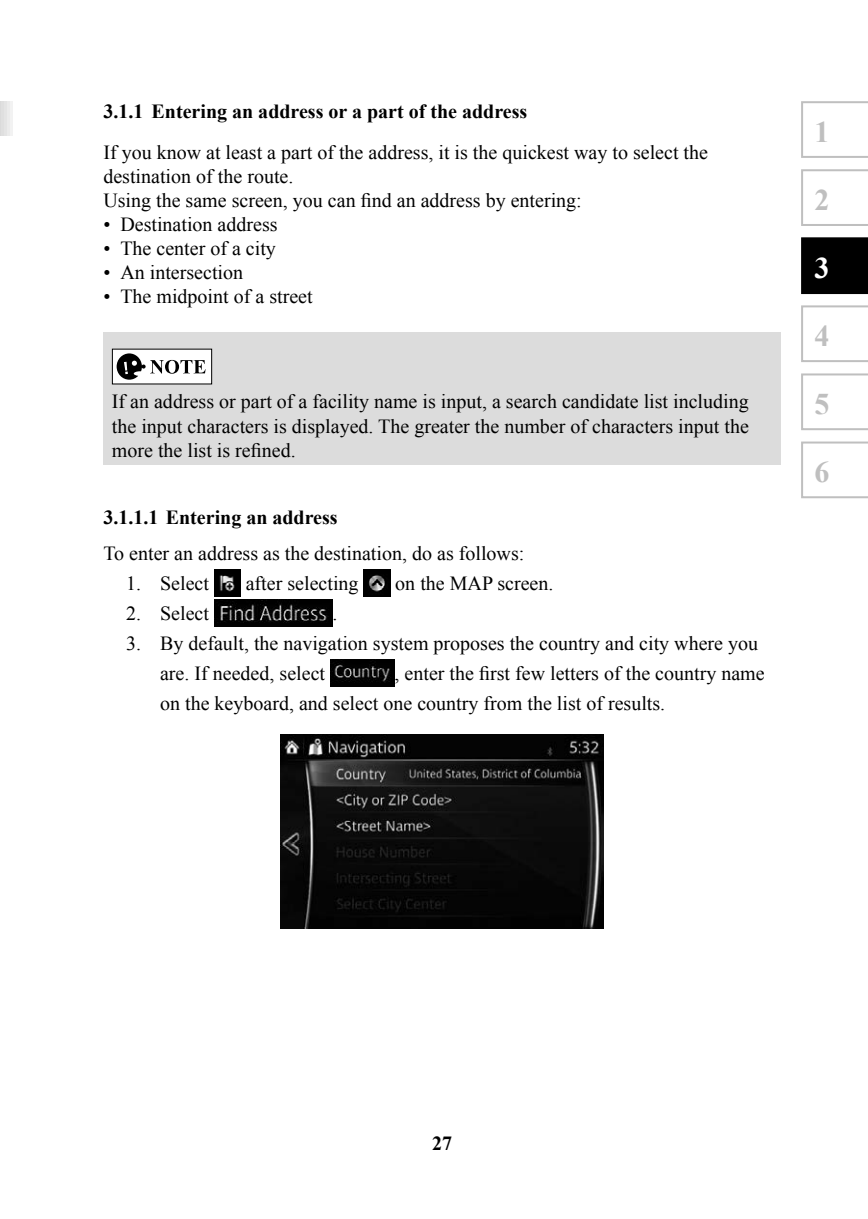
<style>
.page{position:relative;width:868px;height:1219px;background:#fff}
.page>*{position:absolute;margin:0;border:0;box-sizing:border-box;transform-origin:0 0}
.t1{font:700 30px "Times New Roman";color:#bfbfbf}
.t2{font:700 30px "Times New Roman";color:#fff}
.t3{font:20px/24px "Times New Roman";color:#000}
.t4{font:700 20px "Times New Roman";color:#000}
</style>
<div class="page">
<svg style="left:801px;top:101px;width:66px;height:57px"></svg>
<svg style="left:801px;top:169px;width:66px;height:57px"></svg>
<div style="left:801px;top:237px;width:66px;height:57px;background:#000"></div>
<svg style="left:801px;top:305px;width:66px;height:57px"></svg>
<svg style="left:801px;top:373px;width:66px;height:57px"></svg>
<svg style="left:801px;top:441px;width:66px;height:57px"></svg>
<svg style="left:0;top:101px;width:13px;height:34px"></svg>
<div style="left:103px;top:332px;width:678px;height:133px;background:#dcdcdc"></div>
<div style="left:112px;top:349px;width:100px;height:35px;background:#fff"></div>
<svg style="left:117px;top:353px;width:88px;height:26px"></svg>
<img style="left:214px;top:570px;width:27px;height:26px">
<img style="left:363px;top:570px;width:27px;height:26px">
<img style="left:214px;top:600px;width:118px;height:26px">
<img style="left:330px;top:660px;width:64px;height:26px">
<img style="left:281px;top:734px;width:322px;height:194px">
<p class="t4" style="left:103px;top:97px;width:425px">3.1.1 Entering an address or a part of the address</p>
<p class="t3" style="left:103px;top:140px;width:606px">If you know at least a part of the address, it is the quickest way to select the destination of the route.<br>Using the same screen, you can find an address by entering:</p>
<p class="t3" style="left:103px;top:212px;width:176px">• Destination address</p>
<p class="t3" style="left:103px;top:236px;width:174px">• The center of a city</p>
<p class="t3" style="left:103px;top:260px;width:141px">• An intersection</p>
<p class="t3" style="left:103px;top:284px;width:211px">• The midpoint of a street</p>
<p class="t3" style="left:112px;top:389px;width:638px;text-align:justify">If an address or part of a facility name is input, a search candidate list including the input characters is displayed. The greater the number of characters input the more the list is refined.</p>
<p class="t4" style="left:103px;top:504px;width:236px">3.1.1.1 Entering an address</p>
<p class="t3" style="left:103px;top:540px;width:422px">To enter an address as the destination, do as follows:</p>
<p class="t3" style="left:126px;top:570px;width:84px">1. Select</p>
<p class="t3" style="left:246px;top:570px;width:114px">after selecting</p>
<p class="t3" style="left:395px;top:570px;width:160px">on the MAP screen.</p>
<p class="t3" style="left:126px;top:600px;width:84px">2. Select</p>
<p class="t3" style="left:332px;top:600px;width:6px">.</p>
<p class="t3" style="left:160px;top:627px;width:599px;line-height:30px;text-indent:-34px">3. By default, the navigation system proposes the country and city where you are. If needed, select</p>
<p class="t3" style="left:160px;top:657px;width:606px;line-height:30px;text-indent:234px">, enter the first few letters of the country name on the keyboard, and select one country from the list of results.</p>
<h1 class="t1" style="left:814px;top:111px;width:16px">1</h1>
<h1 class="t1" style="left:814px;top:179px;width:16px">2</h1>
<h1 class="t2" style="left:814px;top:247px;width:16px">3</h1>
<h1 class="t1" style="left:814px;top:315px;width:16px">4</h1>
<h1 class="t1" style="left:814px;top:383px;width:16px">5</h1>
<h1 class="t1" style="left:814px;top:451px;width:16px">6</h1>
<p class="t4" style="left:432px;top:1129px;width:21px">27</p>
</div>
